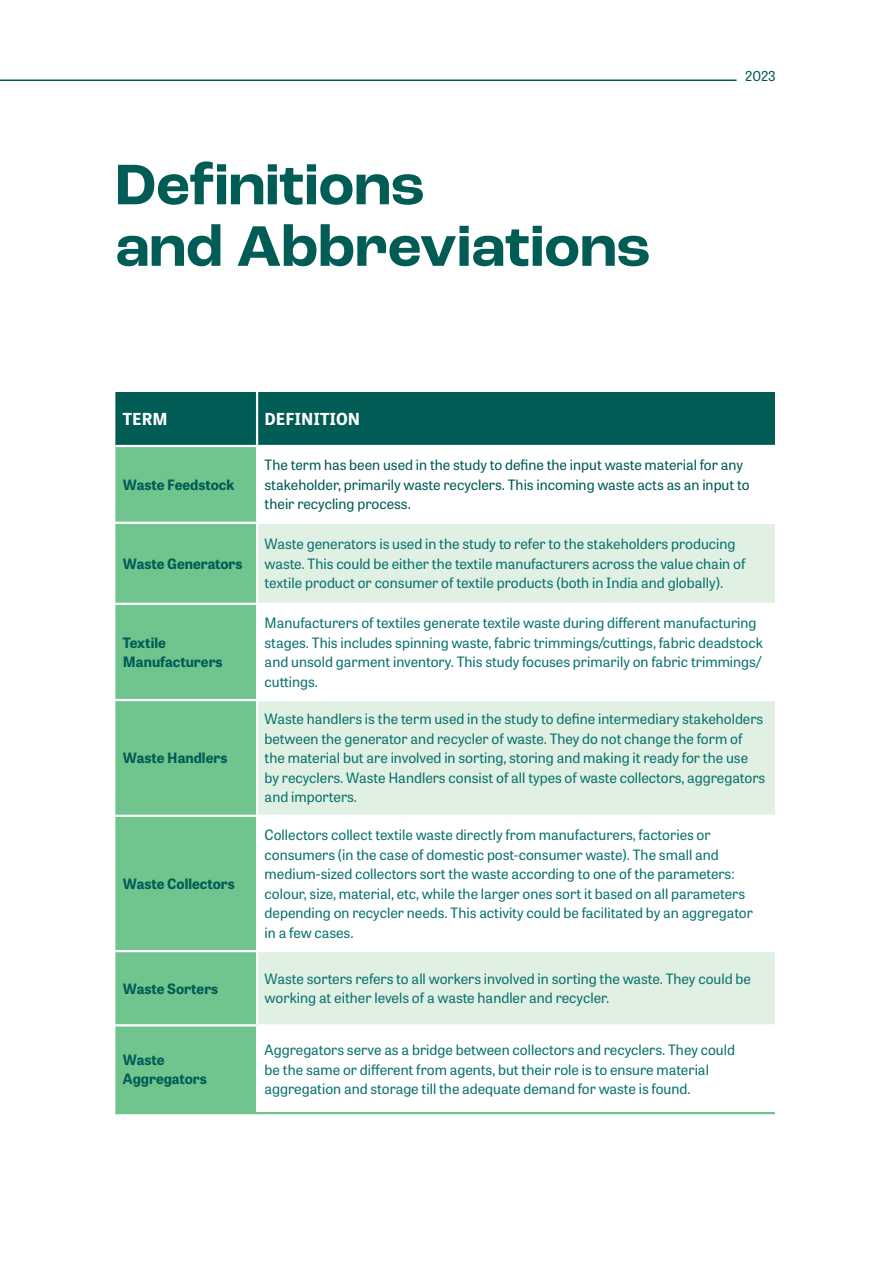
<style>
.page{position:relative;width:893px;height:1263px;background:#fff}
.page>*{position:absolute;margin:0;border:0;box-sizing:border-box;transform-origin:0 0}
.t1{font:700 60px/61.5px "Roc Grotesk";color:#005c55}
.t2{font:700 16.5px "Tablet Gothic";color:#fff}
.t3{font:14.25px/19.5px "Tablet Gothic";color:#0c736f}
.t4{font:14.25px/19.5px "Tablet Gothic";color:#005c55}
.t5{font:700 14.25px/19.5px "Tablet Gothic";color:#005c55}
.t6{font:13.5px "Tablet Gothic";color:#005c55}
</style>
<div class="page">
<hr style="left:0;top:80px;width:737px;height:1px;background:#005c55">
<div style="left:115px;top:392px;width:660px;height:53px;background:#005c55"></div>
<div style="left:115px;top:447px;width:141px;height:665px;background:#70c48e"></div>
<svg style="left:258px;top:524px;width:517px;height:500px;fill:#e0f0e3"></svg>
<hr style="left:256px;top:392px;width:2px;height:53px;background:#fff">
<hr style="left:115px;top:522px;width:142px;height:2px;background:#fff">
<hr style="left:115px;top:603px;width:142px;height:2px;background:#fff">
<hr style="left:257px;top:603px;width:518px;height:2px;background:#fff">
<hr style="left:115px;top:699px;width:142px;height:2px;background:#fff">
<hr style="left:257px;top:699px;width:518px;height:2px;background:#fff">
<hr style="left:115px;top:815px;width:142px;height:2px;background:#fff">
<hr style="left:257px;top:815px;width:518px;height:2px;background:#fff">
<hr style="left:115px;top:950px;width:142px;height:2px;background:#fff">
<hr style="left:257px;top:950px;width:518px;height:2px;background:#fff">
<hr style="left:115px;top:1024px;width:142px;height:2px;background:#fff">
<hr style="left:115px;top:1112px;width:142px;height:2px;background:#70c48e">
<hr style="left:257px;top:1112px;width:518px;height:2px;background:#70c48e">
<h1 class="t1" style="left:115px;top:155px;width:537px">Definitions<br>and Abbreviations</h1>
<p class="t2" style="left:123px;top:407px;width:46px">TERM</p>
<p class="t2" style="left:265px;top:407px;width:97px">DEFINITION</p>
<p class="t6" style="left:745px;top:67px;width:32px">2023</p>
<p class="t5" style="left:123px;top:474px;width:113px">Waste Feedstock</p>
<p class="t5" style="left:123px;top:553px;width:121px">Waste Generators</p>
<p class="t5" style="left:123px;top:632px;width:101px">Textile<br>Manufacturers</p>
<p class="t5" style="left:123px;top:748px;width:106px">Waste Handlers</p>
<p class="t5" style="left:123px;top:873px;width:114px">Waste Collectors</p>
<p class="t4" style="left:265px;top:455px;width:486px">The term has been used in the study to define the input waste material for any stakeholder, primarily waste recyclers. This incoming waste acts as an input to their recycling process.</p>
<p class="t3" style="left:265px;top:534px;width:482px">Waste generators is used in the study to refer to the stakeholders producing waste. This could be either the textile manufacturers across the value chain of textile product or consumer of textile products (both in India and globally).</p>
<p class="t3" style="left:265px;top:612px;width:500px">Manufacturers of textiles generate textile waste during different manufacturing stages. This includes spinning waste, fabric trimmings/cuttings, fabric deadstock and unsold garment inventory. This study focuses primarily on fabric trimmings/ cuttings.</p>
<p class="t3" style="left:265px;top:709px;width:502px">Waste handlers is the term used in the study to define intermediary stakeholders between the generator and recycler of waste. They do not change the form of the material but are involved in sorting, storing and making it ready for the use by recyclers. Waste Handlers consist of all types of waste collectors, aggregators and importers.</p>
<p class="t3" style="left:265px;top:824px;width:490px">Collectors collect textile waste directly from manufacturers, factories or consumers (in the case of domestic post-consumer waste). The small and medium-sized collectors sort the waste according to one of the parameters: colour, size, material, etc, while the larger ones sort it based on all parameters depending on recycler needs. This activity could be facilitated by an aggregator in a few cases.</p>
<p class="t5" style="left:123px;top:978px;width:97px">Waste Sorters</p>
<p class="t3" style="left:265px;top:968px;width:488px">Waste sorters refers to all workers involved in sorting the waste. They could be working at either levels of a waste handler and recycler.</p>
<p class="t5" style="left:123px;top:1049px;width:85px">Waste<br>Aggregators</p>
<p class="t3" style="left:265px;top:1039px;width:472px">Aggregators serve as a bridge between collectors and recyclers. They could be the same or different from agents, but their role is to ensure material aggregation and storage till the adequate demand for waste is found.</p>
</div>
